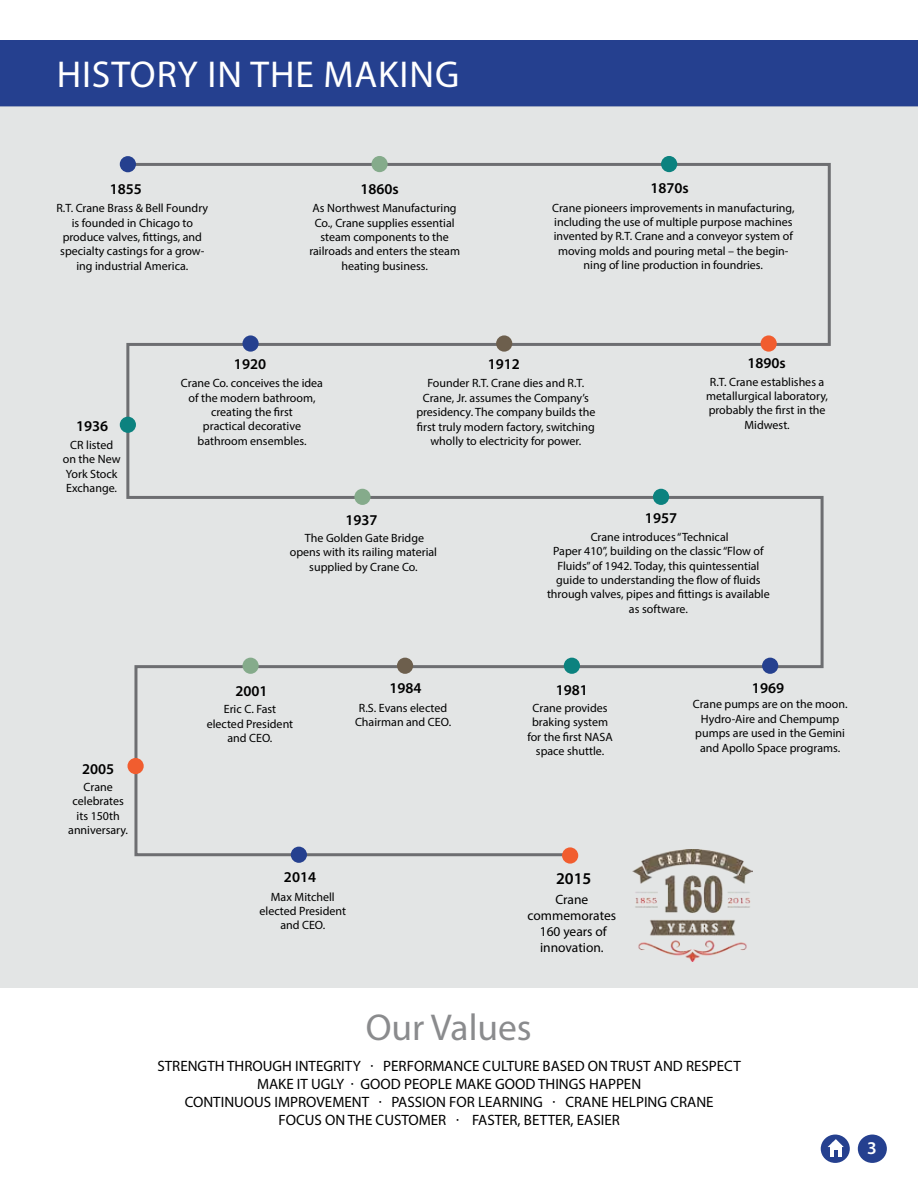
<style>
.page{position:relative;width:918px;height:1188px;background:#fff}
.page>*{position:absolute;margin:0;border:0;box-sizing:border-box;transform-origin:0 0}
.t1{font:37.5px "Myriad Pro";letter-spacing:.025em;color:#fff}
.t2{font:37.5px "Myriad Pro";color:#6d6e71}
.t3{font:600 18px "Myriad Pro";color:#fff}
.t4{font:600 16.5px "Myriad Pro";color:#000}
.t5{font:15px/18px "Myriad Pro";color:#000;text-align:center}
.t6{font:600 15px "Myriad Pro";color:#000}
.t7{font:13.5px/16.2px "Myriad Pro";color:#000;text-align:center}
.t8{font:12px/14.4px "Myriad Pro";color:#000;text-align:center}
</style>
<div class="page">
<div style="left:0;top:40px;width:918px;height:66px;background:#25408f"></div>
<div style="left:0;top:106px;width:918px;height:882px;background:#e3e5e5"></div>
<div style="left:858px;top:1135px;width:29px;height:28px;background:#25408f;border-radius:50%"></div>
<div style="left:821px;top:1135px;width:29px;height:28px;background:#25408f;border-radius:50%"></div>
<svg style="left:828px;top:1139px;width:16px;height:18px"></svg>
<svg style="left:124px;top:162px;width:707px;height:695px"></svg>
<div style="left:120px;top:156px;width:16px;height:16px;background:#25408f;border-radius:50%"></div>
<div style="left:371px;top:156px;width:17px;height:16px;background:#85ab8b;border-radius:50%"></div>
<div style="left:661px;top:156px;width:16px;height:16px;background:#0c827f;border-radius:50%"></div>
<div style="left:496px;top:335px;width:16px;height:17px;background:#6d5f4d;border-radius:50%"></div>
<div style="left:761px;top:335px;width:16px;height:17px;background:#f15d2f;border-radius:50%"></div>
<div style="left:242px;top:335px;width:17px;height:17px;background:#25408f;border-radius:50%"></div>
<div style="left:120px;top:417px;width:16px;height:16px;background:#0c827f;border-radius:50%"></div>
<div style="left:354px;top:489px;width:17px;height:16px;background:#85ab8b;border-radius:50%"></div>
<div style="left:562px;top:847px;width:16px;height:17px;background:#f15d2f;border-radius:50%"></div>
<div style="left:762px;top:658px;width:16px;height:16px;background:#25408f;border-radius:50%"></div>
<div style="left:653px;top:489px;width:16px;height:16px;background:#0c827f;border-radius:50%"></div>
<div style="left:397px;top:658px;width:16px;height:16px;background:#6d5f4d;border-radius:50%"></div>
<div style="left:128px;top:758px;width:16px;height:16px;background:#f15d2f;border-radius:50%"></div>
<div style="left:242px;top:658px;width:17px;height:16px;background:#85ab8b;border-radius:50%"></div>
<div style="left:564px;top:658px;width:16px;height:16px;background:#0c827f;border-radius:50%"></div>
<div style="left:291px;top:847px;width:16px;height:16px;background:#25408f;border-radius:50%"></div>
<img style="left:633px;top:850px;width:119px;height:112px">
<h1 class="t1" style="left:57px;top:51px;width:404px">HISTORY IN THE MAKING</h1>
<p class="t6" style="left:110px;top:179px;width:34px">1855</p>
<p class="t8" style="left:57px;top:201px;width:153px">R.T. Crane Brass &amp; Bell Foundry is founded in Chicago to produce valves, fittings, and specialty castings for a grow&shy;ing industrial America.</p>
<p class="t6" style="left:360px;top:179px;width:40px">1860s</p>
<p class="t8" style="left:309px;top:201px;width:152px">As Northwest Manufacturing<br>Co., Crane supplies essential steam components to the railroads and enters the steam heating business.</p>
<p class="t6" style="left:650px;top:179px;width:40px">1870s</p>
<p class="t8" style="left:552px;top:200px;width:244px">Crane pioneers improvements in manufacturing, including the use of multiple purpose machines invented by R.T. Crane and a conveyor system of moving molds and pouring metal – the begin&shy;ning of line production in foundries.</p>
<p class="t6" style="left:76px;top:417px;width:34px">1936</p>
<p class="t8" style="left:63px;top:437px;width:59px">CR listed on the New<br>York Stock<br>Exchange.</p>
<p class="t6" style="left:82px;top:759px;width:34px">2005</p>
<p class="t8" style="left:68px;top:779px;width:61px">Crane celebrates its 150th anniversary.</p>
<p class="t6" style="left:234px;top:354px;width:34px">1920</p>
<p class="t8" style="left:181px;top:376px;width:144px">Crane Co. conceives the idea of the modern bathroom, creating the first<br>practical decorative bathroom ensembles.</p>
<p class="t6" style="left:488px;top:354px;width:34px">1912</p>
<p class="t8" style="left:416px;top:376px;width:181px">Founder R.T. Crane dies and R.T.<br>Crane, Jr. assumes the Company’s presidency. The company builds the first truly modern factory, switching wholly to electricity for power.</p>
<p class="t6" style="left:747px;top:354px;width:40px">1890s</p>
<p class="t8" style="left:706px;top:374px;width:123px">R.T. Crane establishes a metallurgical laboratory, probably the first in the<br>Midwest.</p>
<p class="t6" style="left:345px;top:510px;width:34px">1937</p>
<p class="t8" style="left:290px;top:530px;width:149px">The Golden Gate Bridge opens with its railing material supplied by Crane Co.</p>
<p class="t6" style="left:235px;top:681px;width:34px">2001</p>
<p class="t8" style="left:207px;top:702px;width:88px">Eric C. Fast elected President and CEO.</p>
<p class="t6" style="left:389px;top:678px;width:34px">1984</p>
<p class="t8" style="left:355px;top:701px;width:98px">R.S. Evans elected<br>Chairman and CEO.</p>
<p class="t6" style="left:645px;top:509px;width:34px">1957</p>
<p class="t8" style="left:547px;top:529px;width:224px">Crane introduces “Technical<br>Paper 410”, building on the classic “Flow of Fluids” of 1942. Today, this quintessential guide to understanding the flow of fluids through valves, pipes and fittings is available as software.</p>
<p class="t6" style="left:556px;top:680px;width:34px">1981</p>
<p class="t8" style="left:527px;top:701px;width:87px">Crane provides braking system for the first NASA space shuttle.</p>
<p class="t6" style="left:752px;top:678px;width:34px">1969</p>
<p class="t8" style="left:693px;top:697px;width:156px">Crane pumps are on the moon.<br>Hydro-Aire and Chempump pumps are used in the Gemini and Apollo Space programs.</p>
<p class="t6" style="left:284px;top:867px;width:34px">2014</p>
<p class="t8" style="left:260px;top:889px;width:88px">Max Mitchell elected President and CEO.</p>
<h3 class="t4" style="left:556px;top:868px;width:37px">2015</h3>
<p class="t7" style="left:528px;top:891px;width:90px">Crane commemorates<br>160 years of innovation.</p>
<h1 class="t2" style="left:365px;top:1004px;width:168px">Our Values</h1>
<p class="t5" style="left:157px;top:1057px;width:585px">STRENGTH THROUGH INTEGRITY · PERFORMANCE CULTURE BASED ON TRUST AND RESPECT MAKE IT UGLY · GOOD PEOPLE MAKE GOOD THINGS HAPPEN<br>CONTINUOUS IMPROVEMENT · PASSION FOR LEARNING · CRANE HELPING CRANE<br>FOCUS ON THE CUSTOMER · FASTER, BETTER, EASIER</p>
<h2 class="t3" style="left:867px;top:1137px;width:11px">3</h2>
</div>
